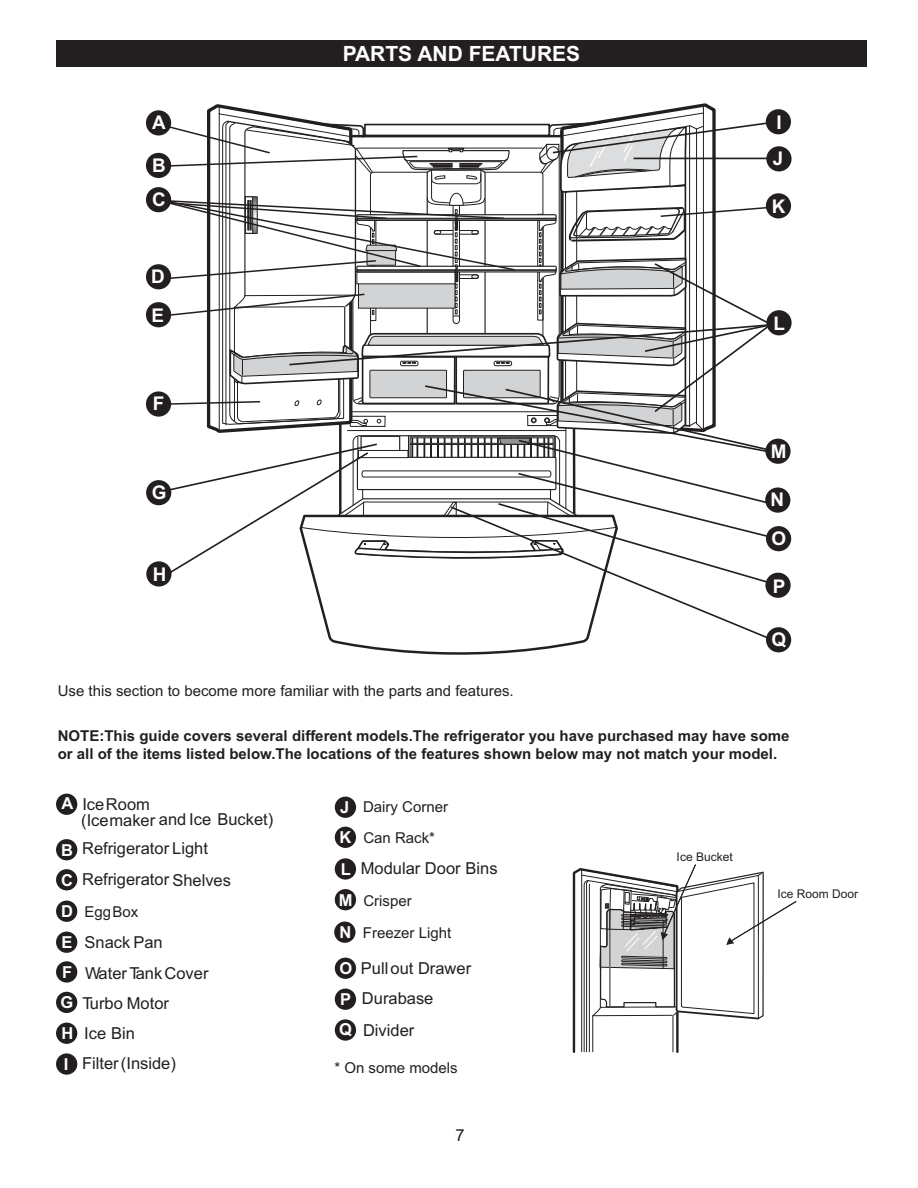
<style>
.page{position:relative;width:918px;height:1188px;background:#fff}
.page>*{position:absolute;margin:0;border:0;box-sizing:border-box;transform-origin:0 0}
.t1{font:700 21px "Arial";color:#fff}
.t2{font:700 18.9px/36.6px "Arial";color:#fff}
.t3{font:16.5px/31.3px "Arial";color:#231f20}
.t4{font:700 16.5px/30.2px "Arial";color:#fff}
.t5{font:700 15px/18px "Arial";color:#231f20}
.t6{font:15px/31.3px "Arial";color:#231f20}
.t7{font:12px "Arial";color:#231f20}
.s1{font-weight:700;font-size:16.5px;color:#fff}
</style>
<div class="page">
<div style="left:56px;top:40px;width:810px;height:27px;background:#231f20"></div>
<div style="left:56px;top:839px;width:21px;height:21px;background:#231f20;border-radius:50%"></div>
<div style="left:56px;top:1053px;width:21px;height:22px;background:#231f20;border-radius:50%"></div>
<div style="left:335px;top:858px;width:21px;height:22px;background:#231f20;border-radius:50%"></div>
<div style="left:56px;top:869px;width:21px;height:21px;background:#231f20;border-radius:50%"></div>
<div style="left:56px;top:794px;width:21px;height:21px;background:#231f20;border-radius:50%"></div>
<div style="left:335px;top:958px;width:21px;height:21px;background:#231f20;border-radius:50%"></div>
<div style="left:56px;top:992px;width:21px;height:21px;background:#231f20;border-radius:50%"></div>
<div style="left:335px;top:989px;width:21px;height:21px;background:#231f20;border-radius:50%"></div>
<div style="left:335px;top:1019px;width:21px;height:22px;background:#231f20;border-radius:50%"></div>
<div style="left:56px;top:1023px;width:21px;height:21px;background:#231f20;border-radius:50%"></div>
<div style="left:56px;top:961px;width:21px;height:22px;background:#231f20;border-radius:50%"></div>
<div style="left:56px;top:932px;width:21px;height:21px;background:#231f20;border-radius:50%"></div>
<div style="left:56px;top:901px;width:21px;height:21px;background:#231f20;border-radius:50%"></div>
<div style="left:335px;top:797px;width:21px;height:21px;background:#231f20;border-radius:50%"></div>
<div style="left:335px;top:827px;width:21px;height:21px;background:#231f20;border-radius:50%"></div>
<svg style="left:572px;top:864px;width:225px;height:189px"></svg>
<div style="left:334px;top:922px;width:21px;height:21px;background:#231f20;border-radius:50%"></div>
<div style="left:335px;top:889px;width:21px;height:21px;background:#231f20;border-radius:50%"></div>
<svg style="left:314px;top:585px;width:271px;height:70px"></svg>
<svg style="left:449px;top:585px;width:324px;height:57px"></svg>
<svg style="left:146px;top:104px;width:637px;height:481px"></svg>
<div style="left:766px;top:526px;width:25px;height:25px;background:#231f20;border-radius:50%"></div>
<div style="left:765px;top:573px;width:26px;height:25px;background:#231f20;border-radius:50%"></div>
<div style="left:766px;top:627px;width:25px;height:25px;background:#231f20;border-radius:50%"></div>
<div style="left:765px;top:487px;width:25px;height:26px;background:#231f20;border-radius:50%"></div>
<div style="left:765px;top:439px;width:26px;height:25px;background:#231f20;border-radius:50%"></div>
<div style="left:766px;top:109px;width:25px;height:25px;background:#231f20;border-radius:50%"></div>
<div style="left:766px;top:146px;width:26px;height:25px;background:#231f20;border-radius:50%"></div>
<div style="left:766px;top:310px;width:26px;height:25px;background:#231f20;border-radius:50%"></div>
<div style="left:766px;top:193px;width:25px;height:25px;background:#231f20;border-radius:50%"></div>
<div style="left:146px;top:153px;width:25px;height:25px;background:#231f20;border-radius:50%"></div>
<div style="left:146px;top:264px;width:25px;height:25px;background:#231f20;border-radius:50%"></div>
<div style="left:146px;top:302px;width:25px;height:25px;background:#231f20;border-radius:50%"></div>
<div style="left:146px;top:480px;width:25px;height:25px;background:#231f20;border-radius:50%"></div>
<div style="left:146px;top:391px;width:25px;height:26px;background:#231f20;border-radius:50%"></div>
<div style="left:146px;top:561px;width:26px;height:26px;background:#231f20;border-radius:50%"></div>
<div style="left:146px;top:187px;width:25px;height:25px;background:#231f20;border-radius:50%"></div>
<div style="left:146px;top:110px;width:25px;height:26px;background:#231f20;border-radius:50%"></div>
<p class="t2" style="left:152px;top:106px;width:15px">A</p>
<p class="t2" style="left:152px;top:149px;width:15px">B</p>
<p class="t2" style="left:152px;top:183px;width:15px">C</p>
<p class="t2" style="left:151px;top:259px;width:15px;line-height:38.4px">D<br>E</p>
<p class="t2" style="left:153px;top:387px;width:13px">F</p>
<p class="t2" style="left:152px;top:476px;width:16px">G</p>
<p class="t2" style="left:153px;top:558px;width:15px">H</p>
<h1 class="t1" style="left:343px;top:46px;width:239px">PARTS AND FEATURES</h1>
<p class="t2" style="left:773px;top:105px;width:12px">I<br>J</p>
<p class="t2" style="left:772px;top:190px;width:15px">K</p>
<p class="t2" style="left:774px;top:306px;width:13px">L</p>
<p class="t2" style="left:771px;top:435px;width:17px">M</p>
<p class="t2" style="left:770px;top:483px;width:15px">N</p>
<p class="t2" style="left:772px;top:522px;width:16px">O</p>
<p class="t2" style="left:773px;top:570px;width:14px">P</p>
<p class="t2" style="left:771px;top:623px;width:16px">Q</p>
<p class="t6" style="left:58px;top:676px;width:458px">Use this section to become more familiar with the parts and features.</p>
<p class="t5" style="left:58px;top:728px;width:733px">NOTE:This guide covers several different models.The refrigerator you have purchased may have some or all of the items listed below.The locations of the features shown below may not match your model.</p>
<p class="t4" style="left:62px;top:790px;width:13px">A</p>
<p class="t4" style="left:61px;top:836px;width:13px">B</p>
<p class="t3" style="left:81px;top:799px;width:194px;line-height:14.9px">Ice Room<br>(Icemaker and Ice Bucket)</p>
<p class="t3" style="left:82px;top:834px;width:127px">Refrigerator Light</p>
<p class="t4" style="left:339px;top:794px;width:13px">J<br>K</p>
<p class="t6" style="left:363px;top:793px;width:87px">Dairy Corner<br>Can Rack*</p>
<p class="t4" style="left:61px;top:866px;width:13px">C</p>
<p class="t3" style="left:82px;top:866px;width:150px">Refrigerator Shelves</p>
<p class="t4" style="left:341px;top:856px;width:12px">L</p>
<p class="t3" style="left:361px;top:854px;width:138px">Modular Door Bins</p>
<p class="t4" style="left:61px;top:898px;width:13px">D</p>
<p class="t6" style="left:85px;top:897px;width:55px">EggBox</p>
<p class="t6" style="left:339px;top:886px;width:74px"><span class="s1">M</span> Crisper</p>
<p class="t4" style="left:62px;top:929px;width:13px">E</p>
<p class="t3" style="left:85px;top:928px;width:80px">Snack Pan</p>
<p class="t6" style="left:340px;top:919px;width:113px"><span class="s1">N</span> Freezer Light</p>
<p class="t4" style="left:62px;top:959px;width:12px">F</p>
<p class="t3" style="left:85px;top:959px;width:125px">WaterTankCover</p>
<p class="t4" style="left:339px;top:955px;width:14px">O</p>
<p class="t3" style="left:361px;top:954px;width:112px">Pull out Drawer</p>
<p class="t3" style="left:82px;top:989px;width:88px">Turbo Motor</p>
<p class="t3" style="left:362px;top:984px;width:73px">Durabase<br>Divider</p>
<p class="t4" style="left:60px;top:989px;width:14px">G</p>
<p class="t4" style="left:340px;top:986px;width:13px">P</p>
<p class="t4" style="left:61px;top:1020px;width:13px">H</p>
<p class="t4" style="left:339px;top:1016px;width:14px">Q</p>
<p class="t3" style="left:84px;top:1019px;width:52px">Ice Bin</p>
<p class="t4" style="left:64px;top:1051px;width:6px">I</p>
<p class="t3" style="left:82px;top:1049px;width:95px">Filter (Inside)</p>
<p class="t6" style="left:334px;top:1053px;width:125px">* On some models</p>
<p class="t3" style="left:456px;top:1122px;width:11px">7</p>
<p class="t7" style="left:677px;top:852px;width:58px">Ice Bucket</p>
<p class="t7" style="left:777px;top:889px;width:82px">Ice Room Door</p>
</div>
